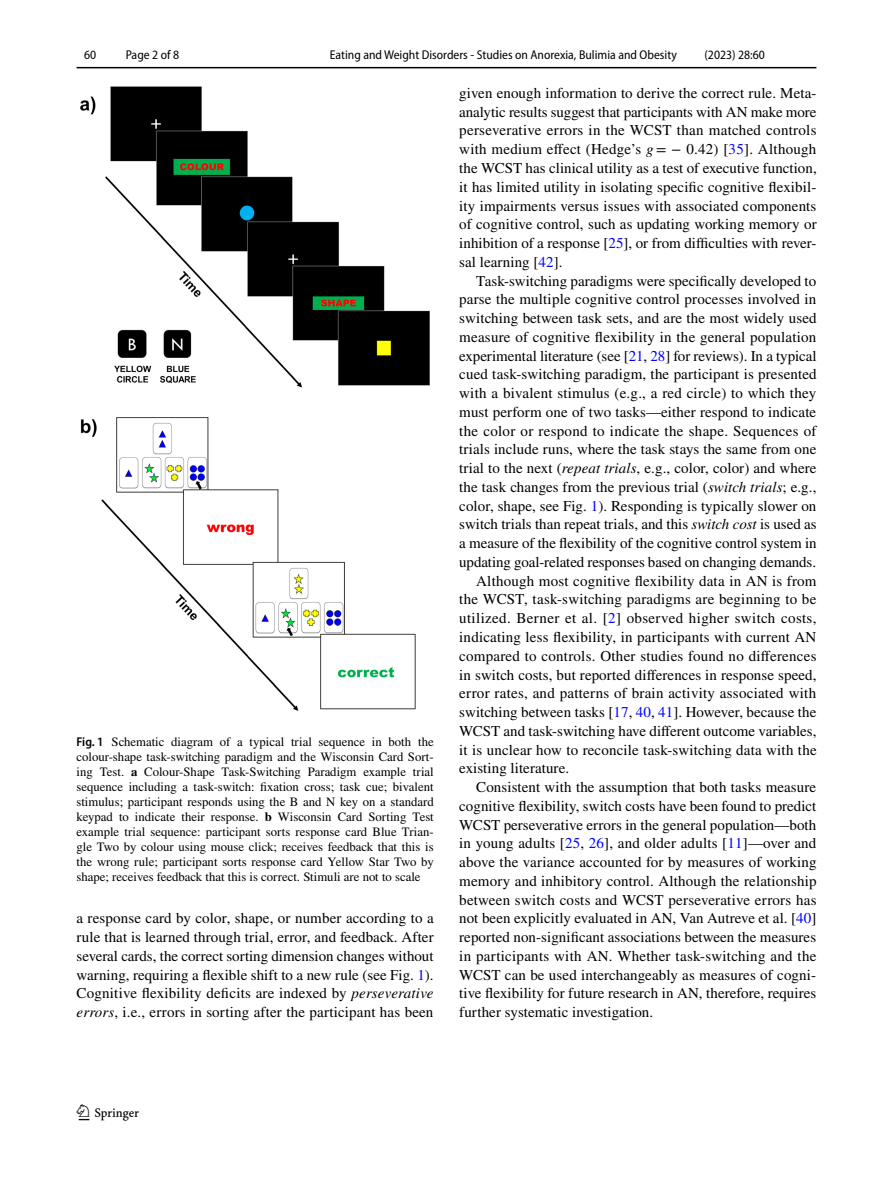
<style>
.page{position:relative;width:893px;height:1187px;background:#fff}
.page>*{position:absolute;margin:0;border:0;box-sizing:border-box;transform-origin:0 0}
.t1{font:22.5px "Springnew Regular 2";color:#000}
.t2{font:15px/18.8px "STIX";letter-spacing:.005em;color:#000;text-align:justify}
.t3{font:15px "STIX";letter-spacing:.025em;color:#000}
.t4{font:12.75px/15px "STIX";color:#000;text-align:justify}
.t5{font:semi-condensed 12.75px "Myriad Pro";color:#000}
.s1{font-family:"Myriad Pro";font-weight:600;font-stretch:semi-condensed}
.s2{font-weight:700}
.s3{color:#00f}
.s4{font-style:italic}
</style>
<div class="page">
<hr style="left:77px;top:67px;width:739px;height:1px;background:#000">
<img style="left:81px;top:87px;width:348px;height:623px">
<p class="t5" style="left:84px;top:48px;width:14px">60</p>
<p class="t5" style="left:126px;top:48px;width:55px">Page 2 of 8</p>
<p class="t5" style="left:330px;top:48px;width:349px">Eating and Weight Disorders - Studies on Anorexia, Bulimia and Obesity</p>
<p class="t5" style="left:704px;top:48px;width:62px">(2023) 28:60</p>
<p class="t4" style="left:77px;top:734px;width:359px"><span class="s1">Fig. 1</span> Schematic diagram of a typical trial sequence in both the colour-shape task-switching paradigm and the Wisconsin Card Sort&shy;ing Test. <span class="s2">a</span> Colour-Shape Task-Switching Paradigm example trial sequence including a task-switch: fixation cross; task cue; bivalent stimulus; participant responds using the B and N key on a standard keypad to indicate their response. <span class="s2">b</span> Wisconsin Card Sorting Test example trial sequence: participant sorts response card Blue Trian&shy;gle Two by colour using mouse click; receives feedback that this is the wrong rule; participant sorts response card Yellow Star Two by shape; receives feedback that this is correct. Stimuli are not to scale</p>
<p class="t2" style="left:77px;top:909px;width:359px">a response card by color, shape, or number according to a rule that is learned through trial, error, and feedback. After several cards, the correct sorting dimension changes without warning, requiring a flexible shift to a new rule (see Fig. <span class="s3">1</span>).<br>Cognitive flexibility deficits are indexed by <span class="s4">perseverative errors</span>, i.e., errors in sorting after the participant has been</p>
<p class="t2" style="left:459px;top:84px;width:359px">given enough information to derive the correct rule. Meta&shy;analytic results suggest that participants with AN make more perseverative errors in the WCST than matched controls with medium effect (Hedge’s <span class="s4">g</span>= − 0.42) [<span class="s3">35</span>]. Although the WCST has clinical utility as a test of executive function, it has limited utility in isolating specific cognitive flexibil&shy;ity impairments versus issues with associated components of cognitive control, such as updating working memory or inhibition of a response [<span class="s3">25</span>], or from difficulties with rever&shy;sal learning [<span class="s3">42</span>].</p>
<p class="t2" style="left:476px;top:272px;width:341px">Task-switching paradigms were specifically developed to</p>
<p class="t2" style="left:459px;top:291px;width:359px">parse the multiple cognitive control processes involved in</p>
<p class="t2" style="left:459px;top:309px;width:359px">switching between task sets, and are the most widely used</p>
<p class="t2" style="left:459px;top:328px;width:359px">measure of cognitive flexibility in the general population</p>
<p class="t2" style="left:459px;top:347px;width:359px">experimental literature (see [<span class="s3">21</span>, <span class="s3">28</span>] for reviews). In a typical</p>
<p class="t2" style="left:459px;top:366px;width:359px">cued task-switching paradigm, the participant is presented</p>
<p class="t2" style="left:459px;top:384px;width:358px">with a bivalent stimulus (e.g., a red circle) to which they</p>
<p class="t2" style="left:459px;top:403px;width:358px">must perform one of two tasks—either respond to indicate</p>
<p class="t2" style="left:459px;top:422px;width:359px">the color or respond to indicate the shape. Sequences of</p>
<p class="t2" style="left:459px;top:441px;width:359px">trials include runs, where the task stays the same from one</p>
<p class="t2" style="left:459px;top:459px;width:359px">trial to the next (<span class="s4">repeat trials</span>, e.g., color, color) and where</p>
<p class="t2" style="left:459px;top:478px;width:359px">the task changes from the previous trial (<span class="s4">switch trials</span>; e.g.,</p>
<p class="t2" style="left:459px;top:497px;width:359px">color, shape, see Fig. <span class="s3">1</span>). Responding is typically slower on</p>
<p class="t2" style="left:459px;top:516px;width:359px">switch trials than repeat trials, and this <span class="s4">switch cost</span> is used as</p>
<p class="t2" style="left:459px;top:534px;width:359px">a measure of the flexibility of the cognitive control system in</p>
<p class="t2" style="left:459px;top:553px;width:358px">updating goal-related responses based on changing demands.</p>
<p class="t2" style="left:476px;top:572px;width:342px">Although most cognitive flexibility data in AN is from</p>
<p class="t2" style="left:459px;top:591px;width:359px">the WCST, task-switching paradigms are beginning to be</p>
<p class="t3" style="left:459px;top:608px;width:359px">utilized. Berner et al. [<span class="s3">2</span>] observed higher switch costs,</p>
<p class="t2" style="left:459px;top:628px;width:359px">indicating less flexibility, in participants with current AN</p>
<p class="t2" style="left:459px;top:647px;width:359px">compared to controls. Other studies found no differences</p>
<p class="t2" style="left:459px;top:666px;width:359px">in switch costs, but reported differences in response speed,</p>
<p class="t2" style="left:459px;top:684px;width:358px">error rates, and patterns of brain activity associated with</p>
<p class="t2" style="left:459px;top:703px;width:359px">switching between tasks [<span class="s3">17</span>, <span class="s3">40</span>, <span class="s3">41</span>]. However, because the</p>
<p class="t2" style="left:459px;top:722px;width:359px">WCST and task-switching have different outcome variables,</p>
<p class="t2" style="left:459px;top:741px;width:359px">it is unclear how to reconcile task-switching data with the</p>
<p class="t2" style="left:459px;top:759px;width:111px">existing literature.</p>
<p class="t2" style="left:476px;top:778px;width:341px">Consistent with the assumption that both tasks measure</p>
<p class="t2" style="left:459px;top:797px;width:359px">cognitive flexibility, switch costs have been found to predict</p>
<p class="t2" style="left:459px;top:816px;width:358px">WCST perseverative errors in the general population—both</p>
<p class="t2" style="left:459px;top:834px;width:359px">in young adults [<span class="s3">25</span>, <span class="s3">26</span>], and older adults [<span class="s3">11</span>]—over and</p>
<p class="t2" style="left:459px;top:853px;width:359px">above the variance accounted for by measures of working</p>
<p class="t2" style="left:459px;top:872px;width:359px">memory and inhibitory control. Although the relationship</p>
<p class="t2" style="left:459px;top:891px;width:359px">between switch costs and WCST perseverative errors has</p>
<p class="t2" style="left:459px;top:909px;width:359px">not been explicitly evaluated in AN, Van Autreve et al. [<span class="s3">40</span>]</p>
<p class="t2" style="left:459px;top:928px;width:358px">reported non-significant associations between the measures</p>
<p class="t2" style="left:459px;top:947px;width:359px">in participants with AN. Whether task-switching and the</p>
<p class="t2" style="left:459px;top:966px;width:358px">WCST can be used interchangeably as measures of cogni-</p>
<p class="t2" style="left:459px;top:984px;width:359px">tive flexibility for future research in AN, therefore, requires</p>
<p class="t2" style="left:459px;top:1003px;width:195px">further systematic investigation.</p>
<h1 class="t1" style="left:79px;top:1104px;width:62px">1 3</h1>
</div>
